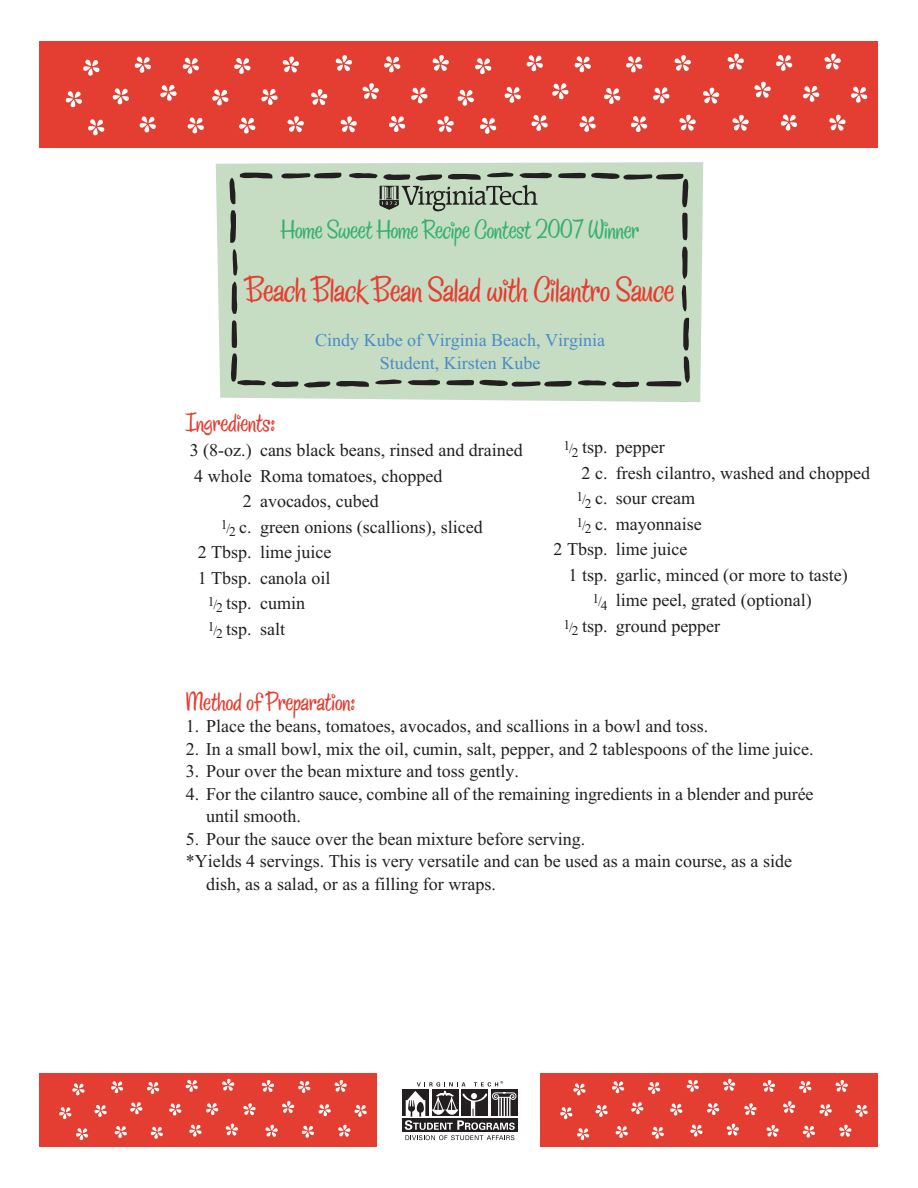
<style>
.page{position:relative;width:918px;height:1188px;background:#fff}
.page>*{position:absolute;margin:0;border:0;box-sizing:border-box;transform-origin:0 0}
.t1{font:36px "Chicken Basket";color:#e43e32}
.t2{font:27px "Chicken Basket";color:#37b071}
.t3{font:27px "Chicken Basket";color:#e43e32}
.t4{font:18px/22.5px "Times New Roman";color:#231f20}
.t5{font:18px/22.5px "Times New Roman";color:#4a8cc5;text-align:center}
.s1{font-size:13.5px}
</style>
<div class="page">
<div style="left:216px;top:162px;width:487px;height:240px;background:#c6ddc4"></div>
<div style="left:40px;top:1073px;width:337px;height:74px;background:#e43e32"></div>
<svg style="left:130px;top:1102px;width:13px;height:13px"></svg>
<svg style="left:59px;top:1107px;width:13px;height:12px"></svg>
<svg style="left:72px;top:1083px;width:13px;height:13px"></svg>
<svg style="left:76px;top:1128px;width:13px;height:12px"></svg>
<svg style="left:94px;top:1105px;width:13px;height:12px"></svg>
<svg style="left:111px;top:1081px;width:13px;height:13px"></svg>
<svg style="left:114px;top:1126px;width:13px;height:12px"></svg>
<svg style="left:206px;top:1103px;width:13px;height:12px"></svg>
<svg style="left:147px;top:1082px;width:13px;height:12px"></svg>
<svg style="left:150px;top:1126px;width:13px;height:13px"></svg>
<svg style="left:169px;top:1103px;width:13px;height:13px"></svg>
<svg style="left:185px;top:1079px;width:13px;height:13px"></svg>
<svg style="left:189px;top:1124px;width:13px;height:13px"></svg>
<svg style="left:282px;top:1101px;width:13px;height:12px"></svg>
<svg style="left:265px;top:1124px;width:13px;height:13px"></svg>
<svg style="left:262px;top:1080px;width:12px;height:12px"></svg>
<svg style="left:243px;top:1103px;width:13px;height:13px"></svg>
<svg style="left:225px;top:1123px;width:13px;height:13px"></svg>
<svg style="left:222px;top:1079px;width:13px;height:12px"></svg>
<svg style="left:318px;top:1104px;width:13px;height:12px"></svg>
<svg style="left:298px;top:1081px;width:13px;height:12px"></svg>
<svg style="left:302px;top:1125px;width:12px;height:13px"></svg>
<svg style="left:338px;top:1124px;width:13px;height:13px"></svg>
<svg style="left:334px;top:1080px;width:13px;height:12px"></svg>
<svg style="left:354px;top:1104px;width:13px;height:13px"></svg>
<div style="left:402px;top:1118px;width:116px;height:14px;background:#231f20"></div>
<div style="left:402px;top:1089px;width:27px;height:27px;background:#231f20"></div>
<div style="left:491px;top:1089px;width:27px;height:27px;background:#231f20"></div>
<svg style="left:405px;top:1081px;width:112px;height:59px"></svg>
<div style="left:541px;top:1073px;width:337px;height:74px;background:#e43e32"></div>
<svg style="left:631px;top:1102px;width:13px;height:13px"></svg>
<svg style="left:560px;top:1107px;width:13px;height:12px"></svg>
<svg style="left:573px;top:1083px;width:13px;height:13px"></svg>
<svg style="left:577px;top:1128px;width:13px;height:12px"></svg>
<svg style="left:595px;top:1105px;width:13px;height:12px"></svg>
<svg style="left:612px;top:1081px;width:13px;height:13px"></svg>
<svg style="left:615px;top:1126px;width:13px;height:12px"></svg>
<svg style="left:707px;top:1103px;width:13px;height:12px"></svg>
<svg style="left:648px;top:1082px;width:13px;height:12px"></svg>
<svg style="left:651px;top:1126px;width:13px;height:13px"></svg>
<svg style="left:670px;top:1103px;width:13px;height:13px"></svg>
<svg style="left:686px;top:1079px;width:13px;height:13px"></svg>
<svg style="left:690px;top:1124px;width:13px;height:13px"></svg>
<svg style="left:783px;top:1101px;width:13px;height:12px"></svg>
<svg style="left:766px;top:1124px;width:13px;height:13px"></svg>
<svg style="left:763px;top:1080px;width:12px;height:12px"></svg>
<svg style="left:744px;top:1103px;width:13px;height:13px"></svg>
<svg style="left:726px;top:1123px;width:13px;height:13px"></svg>
<svg style="left:723px;top:1079px;width:13px;height:12px"></svg>
<svg style="left:819px;top:1104px;width:13px;height:12px"></svg>
<svg style="left:799px;top:1081px;width:13px;height:12px"></svg>
<svg style="left:803px;top:1125px;width:12px;height:13px"></svg>
<svg style="left:839px;top:1124px;width:13px;height:13px"></svg>
<svg style="left:835px;top:1080px;width:13px;height:12px"></svg>
<svg style="left:855px;top:1104px;width:13px;height:13px"></svg>
<svg style="left:304px;top:382px;width:26px;height:5px"></svg>
<svg style="left:336px;top:379px;width:66px;height:8px"></svg>
<svg style="left:408px;top:379px;width:32px;height:6px"></svg>
<svg style="left:446px;top:380px;width:126px;height:7px"></svg>
<svg style="left:578px;top:380px;width:61px;height:8px"></svg>
<svg style="left:682px;top:285px;width:7px;height:65px"></svg>
<svg style="left:681px;top:247px;width:7px;height:32px"></svg>
<svg style="left:558px;top:173px;width:131px;height:67px;background:#b7cbb4"></svg>
<svg style="left:280px;top:172px;width:62px;height:7px"></svg>
<svg style="left:230px;top:210px;width:8px;height:66px"></svg>
<svg style="left:232px;top:282px;width:6px;height:32px"></svg>
<svg style="left:231px;top:320px;width:67px;height:67px;background:#b2c6b0"></svg>
<div style="left:40px;top:41px;width:446px;height:107px;background:#e43e32"></div>
<svg style="left:160px;top:84px;width:17px;height:17px"></svg>
<svg style="left:65px;top:91px;width:17px;height:17px"></svg>
<svg style="left:83px;top:59px;width:17px;height:17px"></svg>
<svg style="left:88px;top:119px;width:17px;height:17px"></svg>
<svg style="left:112px;top:88px;width:17px;height:17px"></svg>
<svg style="left:134px;top:56px;width:17px;height:17px"></svg>
<svg style="left:139px;top:116px;width:17px;height:17px"></svg>
<svg style="left:261px;top:88px;width:17px;height:17px"></svg>
<svg style="left:182px;top:57px;width:17px;height:17px"></svg>
<svg style="left:187px;top:117px;width:17px;height:17px"></svg>
<svg style="left:212px;top:89px;width:17px;height:17px"></svg>
<svg style="left:234px;top:57px;width:17px;height:17px"></svg>
<svg style="left:239px;top:117px;width:17px;height:17px"></svg>
<svg style="left:362px;top:83px;width:17px;height:17px"></svg>
<svg style="left:340px;top:116px;width:17px;height:17px"></svg>
<svg style="left:335px;top:55px;width:17px;height:17px"></svg>
<svg style="left:311px;top:89px;width:17px;height:16px"></svg>
<svg style="left:287px;top:116px;width:17px;height:17px"></svg>
<svg style="left:282px;top:56px;width:17px;height:17px"></svg>
<svg style="left:411px;top:87px;width:17px;height:17px"></svg>
<svg style="left:384px;top:56px;width:17px;height:17px"></svg>
<svg style="left:389px;top:116px;width:17px;height:16px"></svg>
<svg style="left:437px;top:116px;width:17px;height:17px"></svg>
<svg style="left:432px;top:55px;width:17px;height:16px"></svg>
<div style="left:455px;top:41px;width:423px;height:107px;background:#e43e32"></div>
<svg style="left:552px;top:83px;width:17px;height:17px"></svg>
<svg style="left:457px;top:89px;width:17px;height:17px"></svg>
<svg style="left:475px;top:58px;width:17px;height:17px"></svg>
<svg style="left:480px;top:117px;width:17px;height:17px"></svg>
<svg style="left:504px;top:86px;width:17px;height:17px"></svg>
<svg style="left:526px;top:55px;width:17px;height:17px"></svg>
<svg style="left:531px;top:115px;width:17px;height:16px"></svg>
<svg style="left:653px;top:87px;width:17px;height:17px"></svg>
<svg style="left:574px;top:56px;width:17px;height:17px"></svg>
<svg style="left:579px;top:116px;width:17px;height:16px"></svg>
<svg style="left:604px;top:88px;width:17px;height:16px"></svg>
<svg style="left:626px;top:56px;width:17px;height:17px"></svg>
<svg style="left:631px;top:116px;width:17px;height:16px"></svg>
<svg style="left:754px;top:81px;width:17px;height:17px"></svg>
<svg style="left:732px;top:114px;width:17px;height:17px"></svg>
<svg style="left:727px;top:53px;width:17px;height:17px"></svg>
<svg style="left:703px;top:87px;width:17px;height:17px"></svg>
<svg style="left:679px;top:114px;width:17px;height:17px"></svg>
<svg style="left:674px;top:55px;width:17px;height:16px"></svg>
<svg style="left:803px;top:85px;width:17px;height:17px"></svg>
<svg style="left:776px;top:54px;width:17px;height:17px"></svg>
<svg style="left:780px;top:114px;width:17px;height:17px"></svg>
<svg style="left:829px;top:114px;width:17px;height:17px"></svg>
<svg style="left:824px;top:53px;width:17px;height:17px"></svg>
<svg style="left:851px;top:86px;width:17px;height:17px"></svg>
<svg style="left:230px;top:173px;width:44px;height:31px"></svg>
<svg style="left:646px;top:356px;width:44px;height:31px"></svg>
<svg style="left:349px;top:172px;width:203px;height:39px;background:#9eaf9c"></svg>
<h2 class="t2" style="left:281px;top:221px;width:359px">Home Sweet Home Recipe Contest 2007 Winner</h2>
<h1 class="t1" style="left:246px;top:278px;width:430px">Beach Black Bean Salad with Cilantro Sauce</h1>
<p class="t5" style="left:315px;top:331px;width:291px">Cindy Kube of Virginia Beach, Virginia<br>Student, Kirsten Kube</p>
<h2 class="t3" style="left:186px;top:413px;width:91px">Ingredients:</h2>
<p class="t4" style="left:190px;top:440px;width:335px">3 (8-oz.) cans black beans, rinsed and drained</p>
<p class="t4" style="left:194px;top:466px;width:250px">4 whole Roma tomatoes, chopped</p>
<p class="t4" style="left:243px;top:491px;width:138px">2 avocados, cubed</p>
<p class="t4" style="left:221px;top:517px;width:264px"><sup>1</sup><span class="s1">/</span><sub>2</sub> c. green onions (scallions), sliced</p>
<p class="t4" style="left:198px;top:542px;width:135px">2 Tbsp. lime juice</p>
<p class="t4" style="left:198px;top:568px;width:134px">1 Tbsp. canola oil</p>
<p class="t4" style="left:208px;top:593px;width:99px"><sup>1</sup><span class="s1">/</span><sub>2</sub> tsp. cumin</p>
<p class="t4" style="left:208px;top:619px;width:79px"><sup>1</sup><span class="s1">/</span><sub>2</sub> tsp. salt</p>
<p class="t4" style="left:564px;top:438px;width:103px"><sup>1</sup><span class="s1">/</span><sub>2</sub> tsp. pepper</p>
<p class="t4" style="left:582px;top:463px;width:290px">2 c. fresh cilantro, washed and chopped</p>
<p class="t4" style="left:577px;top:489px;width:120px"><sup>1</sup><span class="s1">/</span><sub>2</sub> c. sour cream</p>
<p class="t4" style="left:577px;top:514px;width:127px"><sup>1</sup><span class="s1">/</span><sub>2</sub> c. mayonnaise</p>
<p class="t4" style="left:554px;top:540px;width:135px">2 Tbsp. lime juice</p>
<p class="t4" style="left:569px;top:565px;width:281px">1 tsp. garlic, minced (or more to taste)</p>
<p class="t4" style="left:592px;top:591px;width:221px"><sup>1</sup><span class="s1">/</span><sub>4</sub> lime peel, grated (optional)</p>
<p class="t4" style="left:564px;top:616px;width:158px"><sup>1</sup><span class="s1">/</span><sub>2</sub> tsp. ground pepper</p>
<h2 class="t3" style="left:186px;top:692px;width:171px">Method of Preparation:</h2>
<p class="t4" style="left:186px;top:716px;width:524px">1. Place the beans, tomatoes, avocados, and scallions in a bowl and toss.</p>
<p class="t4" style="left:186px;top:739px;width:629px">2. In a small bowl, mix the oil, cumin, salt, pepper, and 2 tablespoons of the lime juice.</p>
<p class="t4" style="left:186px;top:761px;width:335px">3. Pour over the bean mixture and toss gently.</p>
<p class="t4" style="left:206px;top:784px;width:609px;text-indent:-20px">4. For the cilantro sauce, combine all of the remaining ingredients in a blender and purée until smooth.</p>
<p class="t4" style="left:186px;top:829px;width:401px">5. Pour the sauce over the bean mixture before serving.</p>
<p class="t4" style="left:186px;top:851px;width:608px">*Yields 4 servings. This is very versatile and can be used as a main course, as a side</p>
<p class="t4" style="left:206px;top:874px;width:291px">dish, as a salad, or as a filling for wraps.</p>
</div>
